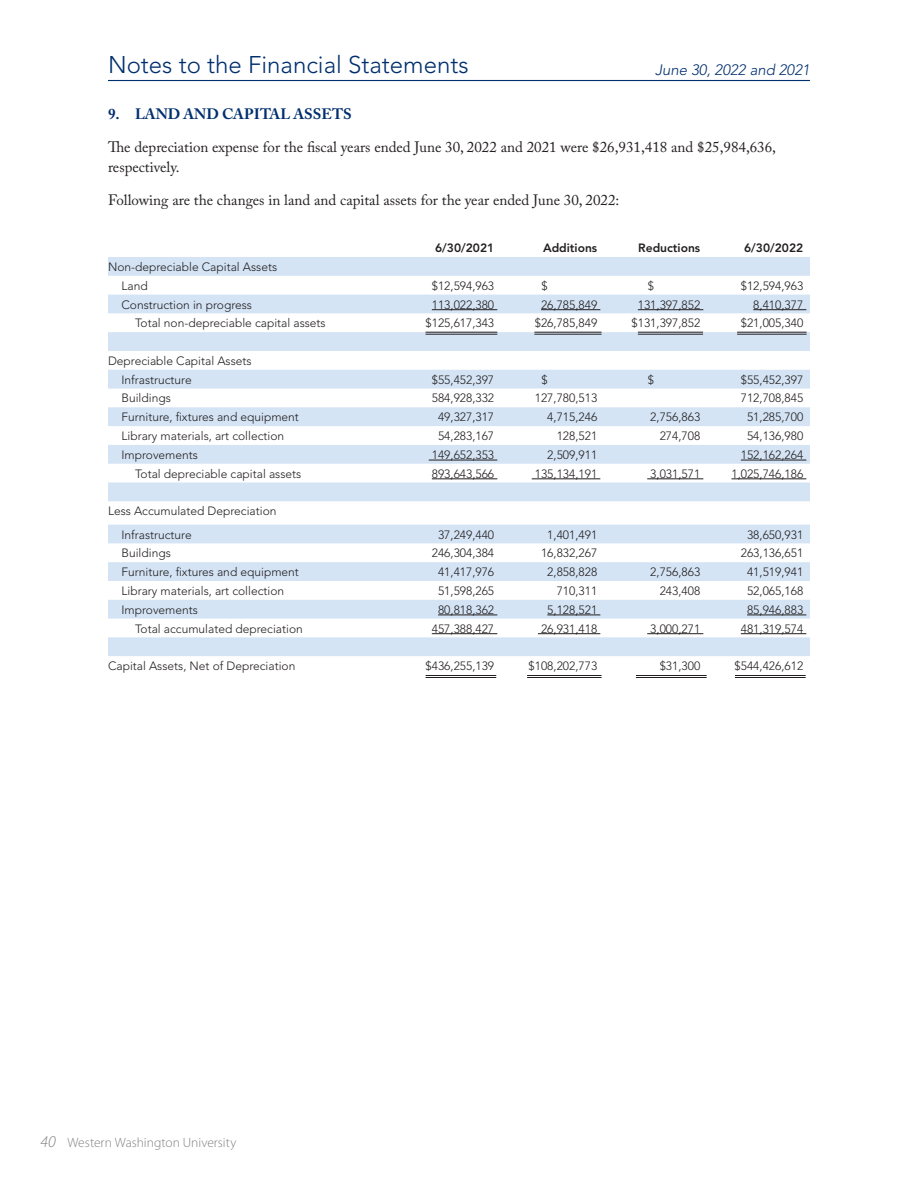
<style>
.page{position:relative;width:918px;height:1188px;background:#fff}
.page>*{position:absolute;margin:0;border:0;box-sizing:border-box;transform-origin:0 0}
.t1{font:300 24px "Avenir LT Std";color:#002f6e}
.t2{font:15px/19.5px "Adobe Caslon Pro";color:#231f20}
.t3{font:700 15px "Adobe Caslon Pro";color:#002f6e}
.t4{font:italic 300 15px "Avenir LT Std";color:#002f6e}
.t5{font:300 13.5px "Myriad Pro";color:#808285}
.t6{font:300 12px "Avenir LT Std";color:#231f20}
.t7{font:800 12px "Avenir LT Std";color:#231f20}
.s1{font-style:italic;font-size:16.5px}
</style>
<div class="page">
<hr style="left:108px;top:80px;width:702px;height:1px;background:#002f6e">
<svg style="left:108px;top:257px;width:702px;height:399px;fill:#dae8f6"></svg>
<hr style="left:432px;top:309px;width:65px;height:1px;background:#231f20">
<hr style="left:541px;top:309px;width:59px;height:1px;background:#231f20">
<hr style="left:638px;top:309px;width:65px;height:1px;background:#231f20">
<hr style="left:753px;top:309px;width:53px;height:1px;background:#231f20">
<hr style="left:429px;top:460px;width:68px;height:1px;background:#231f20">
<hr style="left:741px;top:460px;width:65px;height:1px;background:#231f20">
<hr style="left:432px;top:479px;width:65px;height:1px;background:#231f20">
<hr style="left:532px;top:479px;width:68px;height:1px;background:#231f20">
<hr style="left:647px;top:479px;width:56px;height:1px;background:#231f20">
<hr style="left:731px;top:479px;width:75px;height:1px;background:#231f20">
<hr style="left:438px;top:615px;width:59px;height:1px;background:#231f20">
<hr style="left:547px;top:615px;width:53px;height:1px;background:#231f20">
<hr style="left:747px;top:615px;width:59px;height:1px;background:#231f20">
<hr style="left:432px;top:633px;width:65px;height:1px;background:#231f20">
<hr style="left:538px;top:633px;width:62px;height:1px;background:#231f20">
<hr style="left:647px;top:633px;width:56px;height:1px;background:#231f20">
<hr style="left:741px;top:633px;width:65px;height:1px;background:#231f20">
<hr style="left:426px;top:332px;width:71px;height:1px;background:#231f20">
<hr style="left:426px;top:334px;width:71px;height:1px;background:#231f20">
<hr style="left:638px;top:332px;width:65px;height:1px;background:#231f20">
<hr style="left:638px;top:334px;width:65px;height:1px;background:#231f20">
<hr style="left:534px;top:332px;width:68px;height:1px;background:#231f20">
<hr style="left:534px;top:334px;width:68px;height:1px;background:#231f20">
<hr style="left:737px;top:332px;width:70px;height:1px;background:#231f20">
<hr style="left:737px;top:334px;width:70px;height:1px;background:#231f20">
<hr style="left:426px;top:675px;width:70px;height:1px;background:#231f20">
<hr style="left:426px;top:677px;width:70px;height:1px;background:#231f20">
<hr style="left:527px;top:675px;width:75px;height:1px;background:#231f20">
<hr style="left:527px;top:677px;width:75px;height:1px;background:#231f20">
<hr style="left:735px;top:675px;width:71px;height:1px;background:#231f20">
<hr style="left:735px;top:677px;width:71px;height:1px;background:#231f20">
<hr style="left:636px;top:675px;width:71px;height:1px;background:#231f20">
<hr style="left:636px;top:677px;width:71px;height:1px;background:#231f20">
<p class="t1" style="left:108px;top:50px;width:362px">Notes to the Financial Statements</p>
<p class="t3" style="left:108px;top:105px;width:245px">9. LAND AND CAPITAL ASSETS</p>
<p class="t2" style="left:108px;top:137px;width:670px">The depreciation expense for the fiscal years ended June 30, 2022 and 2021 were $26,931,418 and $25,984,636, respectively.</p>
<p class="t2" style="left:108px;top:190px;width:513px">Following are the changes in land and capital assets for the year ended June 30, 2022:</p>
<p class="t4" style="left:655px;top:61px;width:157px">June 30, 2022 and 2021</p>
<p class="t7" style="left:435px;top:241px;width:61px">6/30/2021</p>
<p class="t7" style="left:543px;top:241px;width:56px">Additions</p>
<p class="t7" style="left:638px;top:241px;width:64px">Reductions</p>
<p class="t7" style="left:744px;top:241px;width:61px">6/30/2022</p>
<p class="t6" style="left:108px;top:260px;width:171px">Non-depreciable Capital Assets</p>
<p class="t6" style="left:122px;top:279px;width:28px">Land</p>
<p class="t6" style="left:432px;top:279px;width:64px">$12,594,963</p>
<p class="t6" style="left:542px;top:279px;width:8px">$</p>
<p class="t6" style="left:648px;top:279px;width:8px">$</p>
<p class="t6" style="left:741px;top:279px;width:64px">$12,594,963</p>
<p class="t6" style="left:122px;top:297px;width:132px">Construction in progress</p>
<p class="t6" style="left:432px;top:297px;width:64px">113,022,380</p>
<p class="t6" style="left:541px;top:297px;width:58px">26,785,849</p>
<p class="t6" style="left:638px;top:297px;width:64px">131,397,852</p>
<p class="t6" style="left:753px;top:297px;width:51px">8,410,377</p>
<p class="t6" style="left:135px;top:316px;width:192px">Total non-depreciable capital assets</p>
<p class="t6" style="left:426px;top:316px;width:70px">$125,617,343</p>
<p class="t6" style="left:535px;top:316px;width:64px">$26,785,849</p>
<p class="t6" style="left:632px;top:316px;width:70px">$131,397,852</p>
<p class="t6" style="left:741px;top:316px;width:64px">$21,005,340</p>
<p class="t6" style="left:108px;top:354px;width:145px">Depreciable Capital Assets</p>
<p class="t6" style="left:122px;top:372px;width:72px">Infrastructure</p>
<p class="t6" style="left:432px;top:372px;width:64px">$55,452,397</p>
<p class="t6" style="left:542px;top:372px;width:8px">$</p>
<p class="t6" style="left:648px;top:372px;width:8px">$</p>
<p class="t6" style="left:741px;top:372px;width:64px">$55,452,397</p>
<p class="t6" style="left:122px;top:391px;width:51px">Buildings</p>
<p class="t6" style="left:432px;top:391px;width:64px">584,928,332</p>
<p class="t6" style="left:535px;top:391px;width:64px">127,780,513</p>
<p class="t6" style="left:741px;top:391px;width:64px">712,708,845</p>
<p class="t6" style="left:122px;top:410px;width:179px">Furniture, fixtures and equipment</p>
<p class="t6" style="left:438px;top:410px;width:58px">49,327,317</p>
<p class="t6" style="left:547px;top:410px;width:51px">4,715,246</p>
<p class="t6" style="left:650px;top:410px;width:51px">2,756,863</p>
<p class="t6" style="left:747px;top:410px;width:58px">51,285,700</p>
<p class="t6" style="left:122px;top:429px;width:164px">Library materials, art collection</p>
<p class="t6" style="left:438px;top:429px;width:58px">54,283,167</p>
<p class="t6" style="left:557px;top:429px;width:42px">128,521</p>
<p class="t6" style="left:660px;top:429px;width:42px">274,708</p>
<p class="t6" style="left:747px;top:429px;width:58px">54,136,980</p>
<p class="t6" style="left:122px;top:448px;width:78px">Improvements</p>
<p class="t6" style="left:432px;top:448px;width:64px">149,652,353</p>
<p class="t6" style="left:547px;top:448px;width:51px">2,509,911</p>
<p class="t6" style="left:741px;top:448px;width:64px">152,162,264</p>
<p class="t6" style="left:135px;top:466px;width:168px">Total depreciable capital assets</p>
<p class="t6" style="left:432px;top:466px;width:64px">893,643,566</p>
<p class="t6" style="left:535px;top:466px;width:64px">135,134,191</p>
<p class="t6" style="left:650px;top:466px;width:51px">3,031,571</p>
<p class="t6" style="left:731px;top:466px;width:73px">1,025,746,186</p>
<p class="t6" style="left:108px;top:504px;width:170px">Less Accumulated Depreciation</p>
<p class="t6" style="left:122px;top:527px;width:72px">Infrastructure</p>
<p class="t6" style="left:438px;top:527px;width:58px">37,249,440</p>
<p class="t6" style="left:547px;top:527px;width:51px">1,401,491</p>
<p class="t6" style="left:747px;top:527px;width:58px">38,650,931</p>
<p class="t6" style="left:122px;top:546px;width:51px">Buildings</p>
<p class="t6" style="left:432px;top:546px;width:64px">246,304,384</p>
<p class="t6" style="left:541px;top:546px;width:58px">16,832,267</p>
<p class="t6" style="left:741px;top:546px;width:64px">263,136,651</p>
<p class="t6" style="left:122px;top:565px;width:179px">Furniture, fixtures and equipment</p>
<p class="t6" style="left:438px;top:565px;width:58px">41,417,976</p>
<p class="t6" style="left:547px;top:565px;width:51px">2,858,828</p>
<p class="t6" style="left:650px;top:565px;width:51px">2,756,863</p>
<p class="t6" style="left:747px;top:565px;width:58px">41,519,941</p>
<p class="t6" style="left:122px;top:584px;width:164px">Library materials, art collection</p>
<p class="t6" style="left:438px;top:584px;width:58px">51,598,265</p>
<p class="t6" style="left:557px;top:584px;width:42px">710,311</p>
<p class="t6" style="left:660px;top:584px;width:42px">243,408</p>
<p class="t6" style="left:747px;top:584px;width:58px">52,065,168</p>
<p class="t6" style="left:122px;top:603px;width:78px">Improvements</p>
<p class="t6" style="left:438px;top:603px;width:58px">80,818,362</p>
<p class="t6" style="left:547px;top:603px;width:51px">5,128,521</p>
<p class="t6" style="left:747px;top:603px;width:58px">85,946,883</p>
<p class="t6" style="left:135px;top:621px;width:169px">Total accumulated depreciation</p>
<p class="t6" style="left:432px;top:621px;width:64px">457,388,427</p>
<p class="t6" style="left:541px;top:621px;width:58px">26,931,418</p>
<p class="t6" style="left:650px;top:621px;width:51px">3,000,271</p>
<p class="t6" style="left:741px;top:621px;width:64px">481,319,574</p>
<p class="t6" style="left:108px;top:659px;width:189px">Capital Assets, Net of Depreciation</p>
<p class="t6" style="left:426px;top:659px;width:70px">$436,255,139</p>
<p class="t6" style="left:529px;top:659px;width:70px">$108,202,773</p>
<p class="t6" style="left:660px;top:659px;width:42px">$31,300</p>
<p class="t6" style="left:735px;top:659px;width:70px">$544,426,612</p>
<p class="t5" style="left:40px;top:1135px;width:197px"><span class="s1">40</span> Western Washington University</p>
</div>
